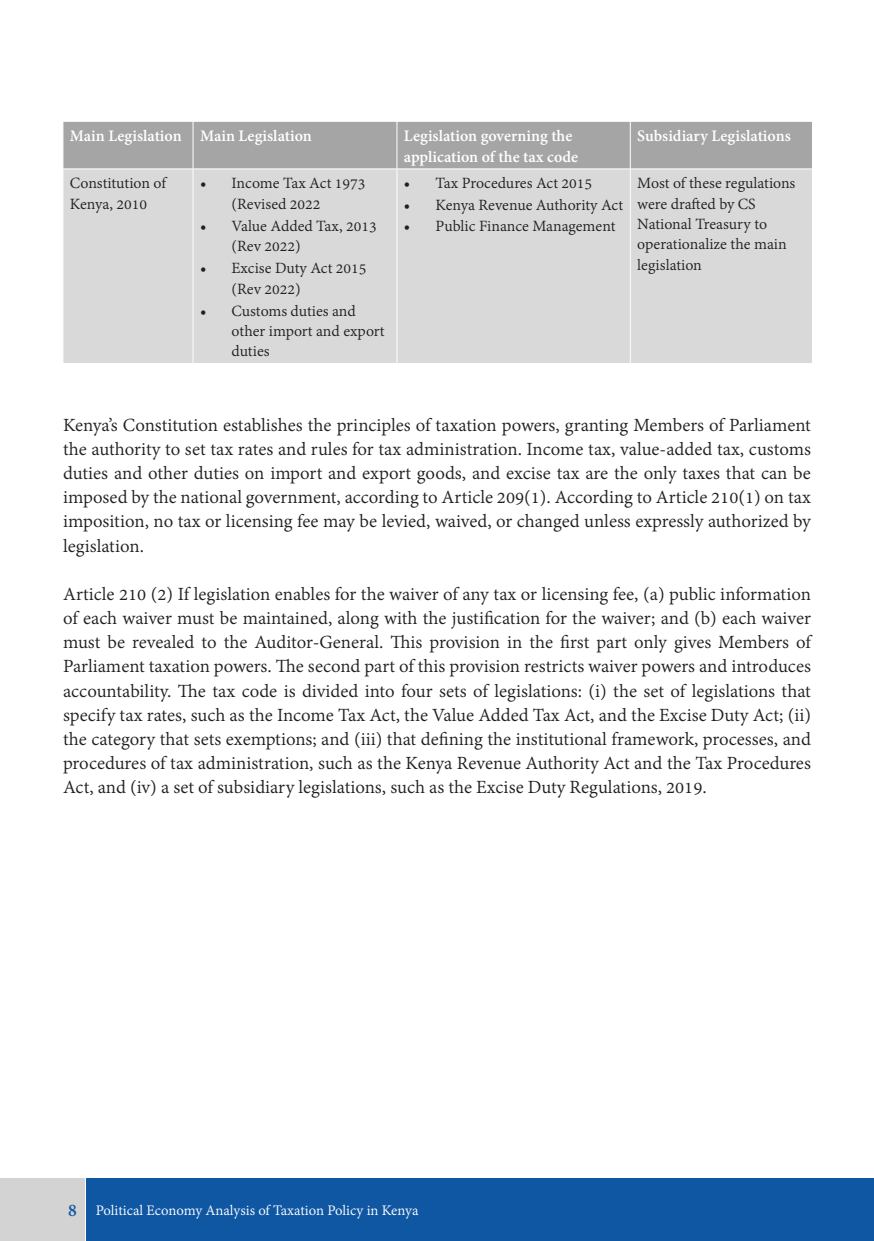
<style>
.page{position:relative;width:874px;height:1241px;background:#fff}
.page>*{position:absolute;margin:0;border:0;box-sizing:border-box;transform-origin:0 0}
.t1{font:20.12px/24.2px "Adobe Devanagari";color:#231f20;text-align:justify}
.t2{font:700 17.5px "Adobe Devanagari";color:#fff}
.t3{font:16.97px/20.3px "Adobe Devanagari";color:#231f20}
.t4{font:15.75px "Adobe Devanagari";color:#fff}
.s1{font-weight:700;font-size:19.25px;color:#0f57a3}
</style>
<div class="page">
<div style="left:85px;top:1177px;width:788px;height:63px;background:#0f57a3"></div>
<div style="left:0;top:1177px;width:85px;height:63px;background:#d3d3d3"></div>
<hr style="left:85px;top:1177px;width:1px;height:63px;background:#fff">
<div style="left:64px;top:122px;width:747px;height:47px;background:#a5a5a5"></div>
<div style="left:64px;top:170px;width:747px;height:193px;background:#d9d9d9"></div>
<hr style="left:193px;top:121px;width:1px;height:48px;background:#fff">
<hr style="left:396px;top:121px;width:1px;height:48px;background:#fff">
<hr style="left:629px;top:121px;width:1px;height:48px;background:#fff">
<hr style="left:193px;top:169px;width:1px;height:194px;background:#fff">
<hr style="left:396px;top:169px;width:1px;height:194px;background:#fff">
<hr style="left:629px;top:169px;width:1px;height:194px;background:#fff">
<p class="t2" style="left:70px;top:126px;width:113px">Main Legislation</p>
<p class="t2" style="left:200px;top:126px;width:113px">Main Legislation</p>
<p class="t2" style="left:404px;top:126px;width:170px">Legislation governing the</p>
<p class="t2" style="left:404px;top:147px;width:176px">application of the tax code</p>
<p class="t3" style="left:70px;top:174px;width:98px">Constitution of</p>
<p class="t3" style="left:70px;top:195px;width:79px">Kenya, 2010</p>
<p class="t3" style="left:231px;top:174px;width:135px;text-indent:-32px">• Income Tax Act 1973 (Revised 2022</p>
<p class="t3" style="left:231px;top:217px;width:147px;text-indent:-32px">• Value Added Tax, 2013 (Rev 2022)</p>
<p class="t3" style="left:231px;top:259px;width:136px;text-indent:-32px">• Excise Duty Act 2015 (Rev 2022)</p>
<p class="t3" style="left:231px;top:302px;width:154px;text-indent:-32px">• Customs duties and other import and export duties</p>
<p class="t3" style="left:404px;top:174px;width:190px">• Tax Procedures Act 2015</p>
<p class="t3" style="left:404px;top:196px;width:221px">• Kenya Revenue Authority Act</p>
<p class="t3" style="left:404px;top:217px;width:213px">• Public Finance Management</p>
<p class="t2" style="left:637px;top:126px;width:155px">Subsidiary Legislations</p>
<p class="t3" style="left:637px;top:174px;width:159px">Most of these regulations</p>
<p class="t3" style="left:637px;top:195px;width:151px">were drafted by CS<br>National Treasury to operationalize the main legislation</p>
<p class="t1" style="left:63px;top:414px;width:749px">Kenya’s Constitution establishes the principles of taxation powers, granting Members of Parliament the authority to set tax rates and rules for tax administration. Income tax, value-added tax, customs duties and other duties on import and export goods, and excise tax are the only taxes that can be imposed by the national government, according to Article 209(1). According to Article 210(1) on tax imposition, no tax or licensing fee may be levied, waived, or changed unless expressly authorized by legislation.</p>
<p class="t1" style="left:63px;top:583px;width:749px">Article 210 (2) If legislation enables for the waiver of any tax or licensing fee, (a) public information of each waiver must be maintained, along with the justification for the waiver; and (b) each waiver must be revealed to the Auditor-General. This provision in the first part only gives Members of Parliament taxation powers. The second part of this provision restricts waiver powers and introduces accountability. The tax code is divided into four sets of legislations: (i) the set of legislations that specify tax rates, such as the Income Tax Act, the Value Added Tax Act, and the Excise Duty Act; (ii) the category that sets exemptions; and (iii) that defining the institutional framework, processes, and procedures of tax administration, such as the Kenya Revenue Authority Act and the Tax Procedures Act, and (iv) a set of subsidiary legislations, such as the Excise Duty Regulations, 2019.</p>
<p class="t4" style="left:68px;top:1201px;width:351px"><span class="s1">8</span> Political Economy Analysis of Taxation Policy in Kenya</p>
</div>
